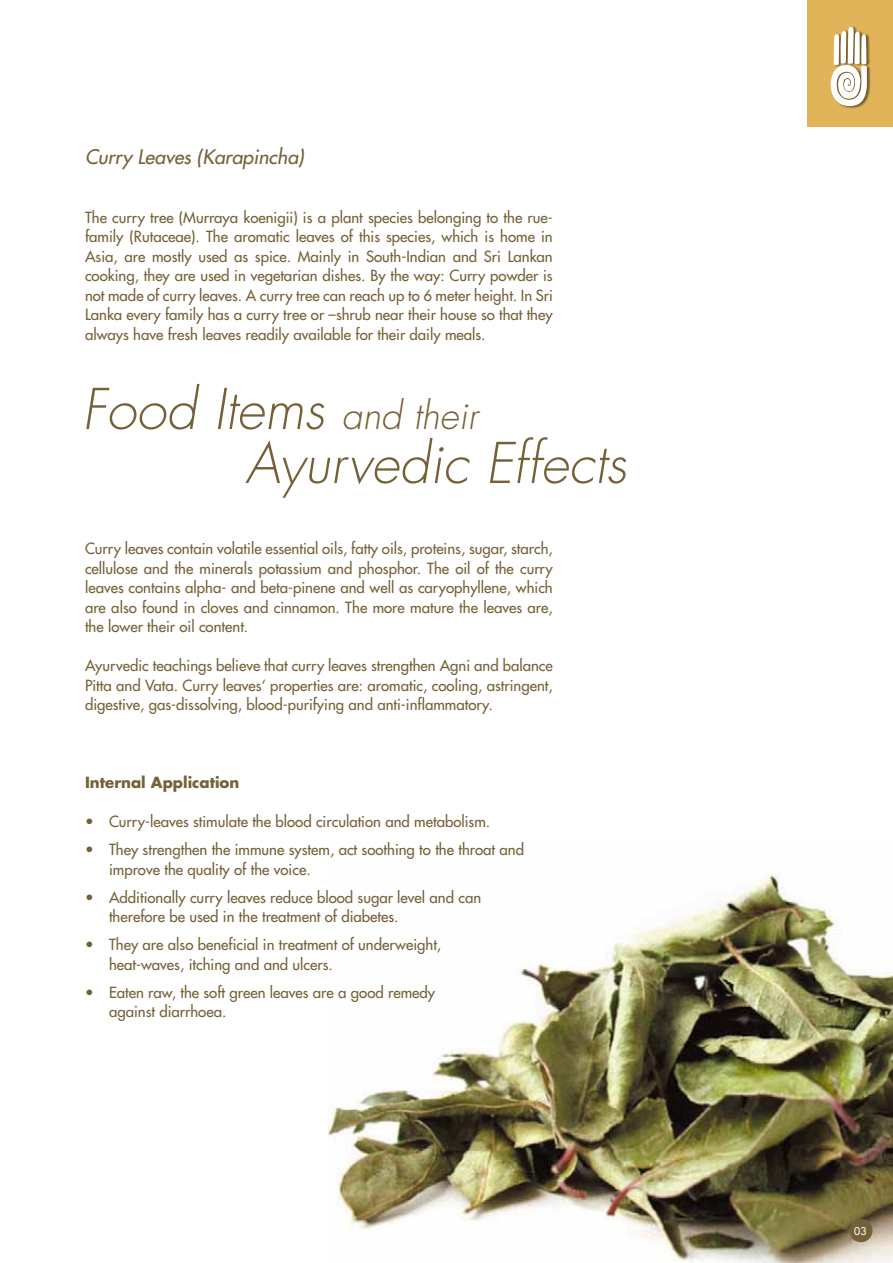
<style>
.page{position:relative;width:893px;height:1263px;background:#fff}
.page>*{position:absolute;margin:0;border:0;box-sizing:border-box;transform-origin:0 0}
.t1{font:italic 300 54.6px/54px "Futura";color:#756137}
.t2{font:italic 19.5px "Futura";color:#756137}
.t3{font:15px/19.5px "Futura";color:#756137}
.t4{font:700 15px "Futura";color:#756137}
.t5{font:10.5px "Futura";color:#fff}
.s1{font-size:37.5px}
</style>
<div class="page">
<img style="left:328px;top:873px;width:565px;height:390px">
<div style="left:808px;top:0;width:85px;height:126px;background:#e2b459"></div>
<div style="left:831px;top:26px;width:40px;height:83px;background:#000;opacity:.5"></div>
<svg style="left:831px;top:27px;width:36px;height:79px;background:#e3d7c0"></svg>
<div style="left:849px;top:1219px;width:23px;height:23px;background:#756137;border-radius:50%"></div>
<h2 class="t2" style="left:85px;top:144px;width:220px">Curry Leaves (Karapincha)</h2>
<p class="t3" style="left:85px;top:207px;width:469px;text-align:justify">The curry tree (Murraya koenigii) is a plant species belonging to the rue&shy;family (Rutaceae). The aromatic leaves of this species, which is home in Asia, are mostly used as spice. Mainly in South-Indian and Sri Lankan cooking, they are used in vegetarian dishes. By the way: Curry powder is not made of curry leaves. A curry tree can reach up to 6 meter height. In Sri Lanka every family has a curry tree or –shrub near their house so that they always have fresh leaves readily available for their daily meals.</p>
<h1 class="t1" style="left:245px;top:383px;width:383px;text-indent:-163px">Food Items <span class="s1">and their<br></span>Ayurvedic Effects</h1>
<p class="t3" style="left:85px;top:539px;width:469px;text-align:justify">Curry leaves contain volatile essential oils, fatty oils, proteins, sugar, starch, cellulose and the minerals potassium and phosphor. The oil of the curry leaves contains alpha- and beta-pinene and well as caryophyllene, which are also found in cloves and cinnamon. The more mature the leaves are, the lower their oil content.</p>
<p class="t3" style="left:85px;top:656px;width:469px;text-align:justify">Ayurvedic teachings believe that curry leaves strengthen Agni and balance Pitta and Vata. Curry leaves‘ properties are: aromatic, cooling, astringent, digestive, gas-dissolving, blood-purifying and anti-inflammatory.</p>
<p class="t4" style="left:85px;top:772px;width:156px">Internal Application</p>
<p class="t3" style="left:85px;top:812px;width:407px">• Curry-leaves stimulate the blood circulation and metabolism.</p>
<p class="t3" style="left:109px;top:840px;width:416px;text-indent:-24px">• They strengthen the immune system, act soothing to the throat and improve the quality of the voice.</p>
<p class="t3" style="left:109px;top:887px;width:374px;text-indent:-24px">• Additionally curry leaves reduce blood sugar level and can therefore be used in the treatment of diabetes.</p>
<p class="t3" style="left:109px;top:935px;width:334px;text-indent:-24px">• They are also beneficial in treatment of underweight, heat-waves, itching and and ulcers.</p>
<p class="t3" style="left:109px;top:982px;width:328px;text-indent:-24px">• Eaten raw, the soft green leaves are a good remedy against diarrhoea.</p>
<p class="t5" style="left:854px;top:1224px;width:14px">03</p>
</div>
